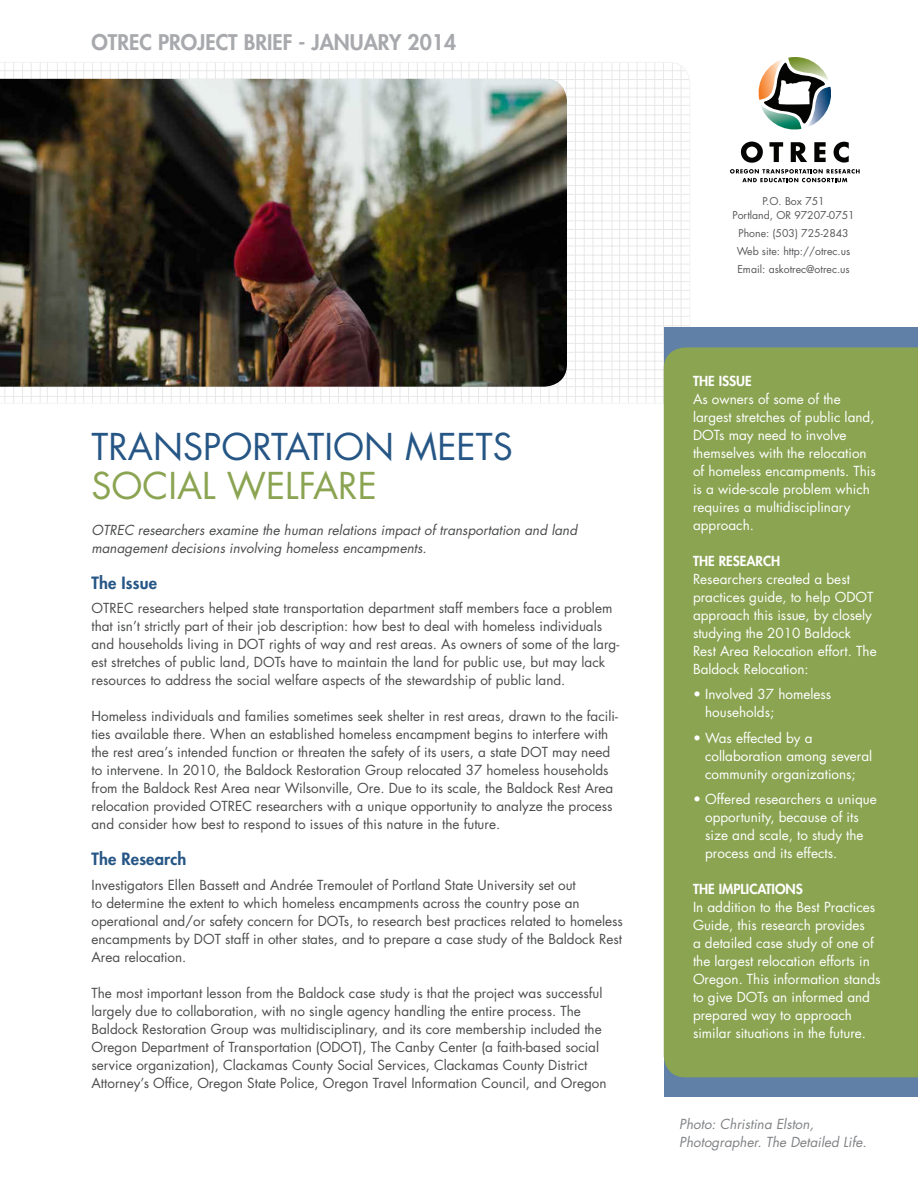
<style>
.page{position:relative;width:918px;height:1188px;background:#fff}
.page>*{position:absolute;margin:0;border:0;box-sizing:border-box;transform-origin:0 0}
.Headline{font:36px "Futura Std";color:#265685}
.Headline-2{font:36px "Futura Std";color:#8ba452}
.OTREC_PROJ_BRIEF{font:800 21px "Futura Std";color:#a8a9ad}
.subhead_body{font:800 16.5px "Futura Std";letter-spacing:.01em;color:#265685}
.Body_copy{font:13.5px/18px "Futura Std";color:#4b4c4d}
.Sidebar_body_copy{font:13.5px/18px "Futura Std";color:#fff}
.Body_copy-2{font:italic 13.5px/18px "Futura Std";color:#4b4c4d}
.Photo_caption{font:italic 13.5px/18px "Futura Std";color:#808285}
.Sidebar_heading{font:800 13.5px "Futura Std";color:#fff}
.t1{font:10.5px/18px "Futura Std";color:#57585a;text-align:center}
</style>
<div class="page">
<svg style="left:0;top:62px;width:690px;height:342px"></svg>
<div style="left:664px;top:327px;width:254px;height:770px;background:#6180a7"></div>
<div style="left:664px;top:347px;width:254px;height:730px;background:#8ba452"></div>
<svg style="left:741px;top:142px;width:22px;height:21px"></svg>
<svg style="left:769px;top:142px;width:14px;height:20px"></svg>
<svg style="left:791px;top:142px;width:16px;height:20px"></svg>
<svg style="left:814px;top:142px;width:12px;height:20px"></svg>
<svg style="left:834px;top:142px;width:15px;height:21px"></svg>
<svg style="left:730px;top:169px;width:130px;height:13px"></svg>
<svg style="left:758px;top:57px;width:73px;height:73px"></svg>
<img style="left:0;top:79px;width:567px;height:308px">
<p class="OTREC_PROJ_BRIEF" style="left:92px;top:29px;width:366px">OTREC PROJECT BRIEF - JANUARY 2014</p>
<p class="Headline" style="left:92px;top:423px;width:423px">TRANSPORTATION MEETS</p>
<p class="Headline-2" style="left:92px;top:462px;width:287px">SOCIAL WELFARE</p>
<p class="Body_copy-2" style="left:92px;top:521px;width:487px">OTREC researchers examine the human relations impact of transportation and land management decisions involving homeless encampments.</p>
<p class="subhead_body" style="left:92px;top:572px;width:67px">The Issue</p>
<p class="Body_copy" style="left:92px;top:599px;width:529px">OTREC researchers helped state transportation department staff members face a problem that isn’t strictly part of their job description: how best to deal with homeless individuals and households living in DOT rights of way and rest areas. As owners of some of the larg&shy;est stretches of public land, DOTs have to maintain the land for public use, but may lack resources to address the social welfare aspects of the stewardship of public land.</p>
<p class="Body_copy" style="left:92px;top:707px;width:528px">Homeless individuals and families sometimes seek shelter in rest areas, drawn to the facili&shy;ties available there. When an established homeless encampment begins to interfere with the rest area’s intended function or threaten the safety of its users, a state DOT may need to intervene. In 2010, the Baldock Restoration Group relocated 37 homeless households from the Baldock Rest Area near Wilsonville, Ore. Due to its scale, the Baldock Rest Area relocation provided OTREC researchers with a unique opportunity to analyze the process and consider how best to respond to issues of this nature in the future.</p>
<p class="subhead_body" style="left:92px;top:849px;width:96px">The Research</p>
<p class="Body_copy" style="left:92px;top:876px;width:533px">Investigators Ellen Bassett and Andrée Tremoulet of Portland State University set out<br>to determine the extent to which homeless encampments across the country pose an operational and/or safety concern for DOTs, to research best practices related to homeless encampments by DOT staff in other states, and to prepare a case study of the Baldock Rest Area relocation.</p>
<p class="Body_copy" style="left:92px;top:984px;width:517px">The most important lesson from the Baldock case study is that the project was successful largely due to collaboration, with no single agency handling the entire process. The Baldock Restoration Group was multidisciplinary, and its core membership included the Oregon Department of Transportation (ODOT), The Canby Center (a faith-based social service organization), Clackamas County Social Services, Clackamas County District Attorney’s Office, Oregon State Police, Oregon Travel Information Council, and Oregon</p>
<p class="t1" style="left:732px;top:195px;width:124px;line-height:13.5px">P.O. Box 751<br>Portland, OR 97207-0751</p>
<p class="t1" style="left:737px;top:224px;width:115px;text-align:left">Phone: (503) 725-2843<br>Web site: http://otrec.us<br>Email: askotrec@otrec.us</p>
<p class="Sidebar_heading" style="left:693px;top:372px;width:60px">THE ISSUE</p>
<p class="Sidebar_body_copy" style="left:693px;top:390px;width:184px">As owners of some of the largest stretches of public land,<br>DOTs may need to involve themselves with the relocation of homeless encampments. This is a wide-scale problem which requires a multidisciplinary approach.</p>
<p class="Sidebar_heading" style="left:693px;top:552px;width:89px">THE RESEARCH</p>
<p class="Sidebar_body_copy" style="left:693px;top:570px;width:185px">Researchers created a best practices guide, to help ODOT approach this issue, by closely studying the 2010 Baldock<br>Rest Area Relocation effort. The<br>Baldock Relocation:</p>
<p class="Sidebar_body_copy" style="left:705px;top:685px;width:128px;text-indent:-12px">• Involved 37 homeless households;</p>
<p class="Sidebar_body_copy" style="left:705px;top:729px;width:169px;text-indent:-12px">• Was effected by a collaboration among several community organizations;</p>
<p class="Sidebar_body_copy" style="left:705px;top:790px;width:173px;text-indent:-12px">• Offered researchers a unique opportunity, because of its size and scale, to study the process and its effects.</p>
<p class="Sidebar_heading" style="left:693px;top:881px;width:111px">THE IMPLICATIONS</p>
<p class="Sidebar_body_copy" style="left:693px;top:898px;width:189px">In addition to the Best Practices<br>Guide, this research provides<br>a detailed case study of one of the largest relocation efforts in<br>Oregon. This information stands to give DOTs an informed and prepared way to approach similar situations in the future.</p>
<p class="Photo_caption" style="left:679px;top:1115px;width:189px">Photo: Christina Elston,<br>Photographer. The Detailed Life.</p>
</div>
